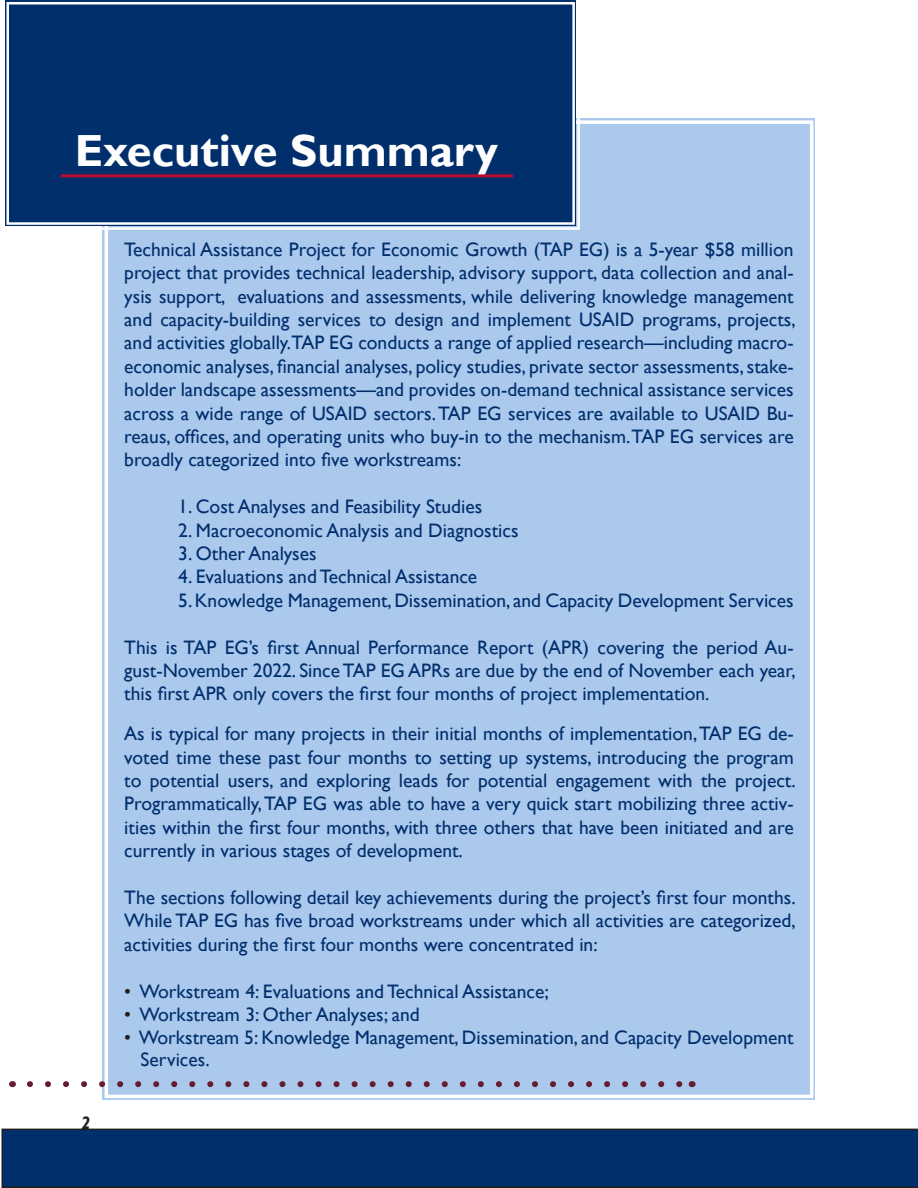
<style>
.page{position:relative;width:918px;height:1188px;background:#fff}
.page>*{position:absolute;margin:0;border:0;box-sizing:border-box;transform-origin:0 0}
.t1{font:700 45px "Gill Sans";color:#fff}
.t2{font:19.5px/23.4px "Gill Sans";color:#002f6c;text-align:justify}
.t3{font:italic 700 18px "Gill Sans";color:#231f20}
.s1{color:#231f20}
</style>
<div class="page">
<div style="left:101px;top:118px;width:714px;height:982px;background:#abc8ed"></div>
<div style="left:5px;top:0;width:576px;height:231px;background:#002f6c"></div>
<div style="left:7px;top:2px;width:568px;height:223px;border:2px solid #fff"></div>
<div style="left:2px;top:1129px;width:916px;height:59px;background:#002f6c"></div>
<svg style="left:30px;top:1081px;width:653px;height:6px;background:#a0a0be"></svg>
<hr style="left:61px;top:174px;width:452px;height:3px;background:#ba0c2f">
<p class="t1" style="left:75px;top:124px;width:425px">Executive Summary</p>
<p class="t3" style="left:81px;top:1112px;width:11px">2</p>
<p class="t2" style="left:124px;top:238px;width:673px">Technical Assistance Project for Economic Growth (TAP EG) is a 5-year $58 million project that provides technical leadership, advisory support, data collection and anal&shy;ysis support, evaluations and assessments, while delivering knowledge management and capacity-building services to design and implement USAID programs, projects, and activities globally.TAP EG conducts a range of applied research—including macro&shy;economic analyses, financial analyses, policy studies, private sector assessments, stake&shy;holder landscape assessments—and provides on-demand technical assistance services across a wide range of USAID sectors. TAP EG services are available to USAID Bu&shy;reaus, offices, and operating units who buy-in to the mechanism. TAP EG services are broadly categorized into five workstreams:</p>
<p class="t2" style="left:178px;top:495px;width:305px">1. Cost Analyses and Feasibility Studies</p>
<p class="t2" style="left:178px;top:519px;width:342px">2. Macroeconomic Analysis and Diagnostics</p>
<p class="t2" style="left:178px;top:542px;width:140px">3. Other Analyses</p>
<p class="t2" style="left:178px;top:565px;width:301px">4. Evaluations and Technical Assistance</p>
<p class="t2" style="left:178px;top:589px;width:617px">5. Knowledge Management, Dissemination, and Capacity Development Services</p>
<p class="t2" style="left:124px;top:636px;width:673px">This is TAP EG’s first Annual Performance Report (APR) covering the period Au&shy;gust-November 2022. Since TAP EG APRs are due by the end of November each year, this first APR only covers the first four months of project implementation.</p>
<p class="t2" style="left:124px;top:722px;width:673px">As is typical for many projects in their initial months of implementation, TAP EG de&shy;voted time these past four months to setting up systems, introducing the program to potential users, and exploring leads for potential engagement with the project.<br>Programmatically, TAP EG was able to have a very quick start mobilizing three activ&shy;ities within the first four months, with three others that have been initiated and are currently in various stages of development.</p>
<p class="t2" style="left:124px;top:886px;width:673px">The sections following detail key achievements during the project’s first four months.<br>While TAP EG has five broad workstreams under which all activities are categorized, activities during the first four months were concentrated in:</p>
<p class="t2" style="left:124px;top:980px;width:426px"><span class="s1">•</span> Workstream 4: Evaluations and Technical Assistance;</p>
<p class="t2" style="left:124px;top:1003px;width:297px"><span class="s1">•</span> Workstream 3: Other Analyses; and</p>
<p class="t2" style="left:124px;top:1027px;width:671px"><span class="s1">•</span> Workstream 5: Knowledge Management, Dissemination, and Capacity Development</p>
<p class="t2" style="left:141px;top:1048px;width:71px">Services.</p>
</div>
